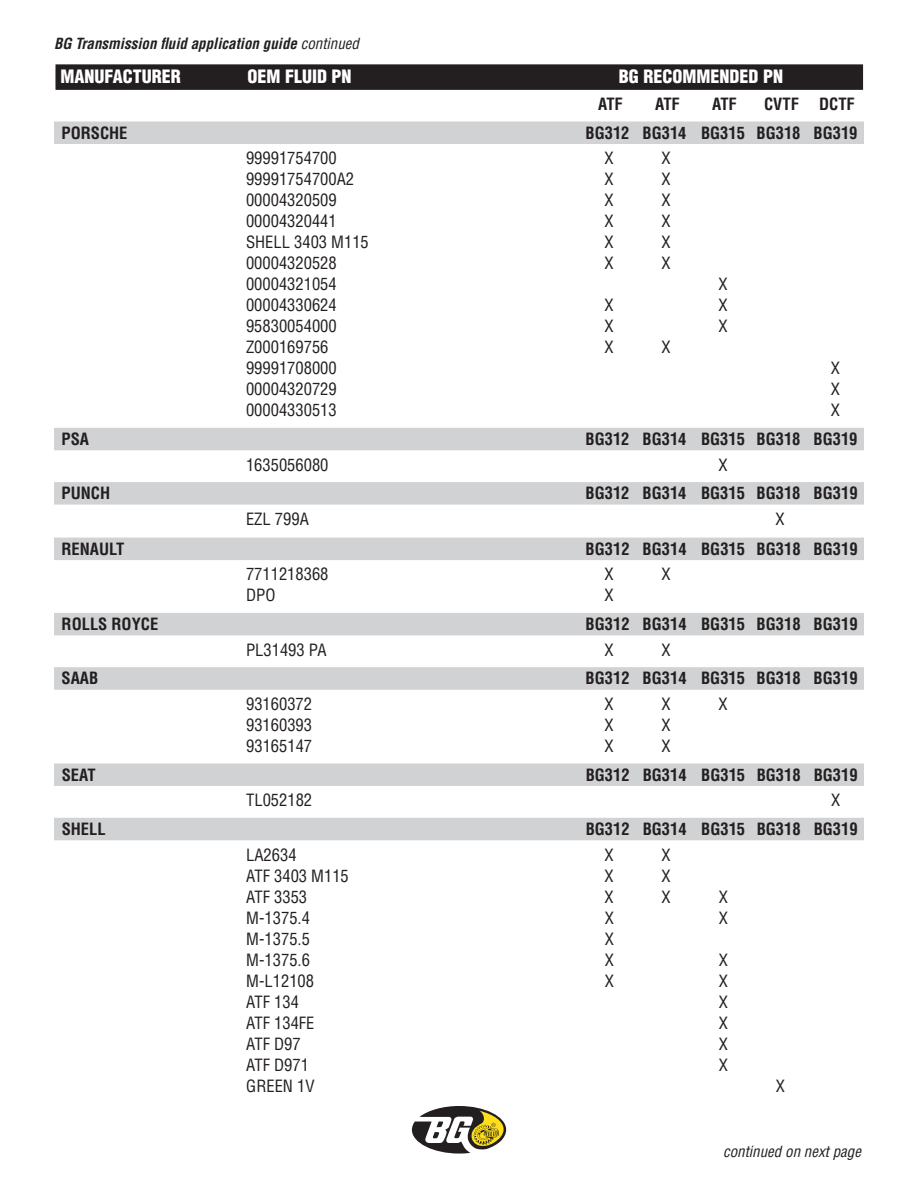
<style>
.page{position:relative;width:918px;height:1188px;background:#fff}
.page>*{position:absolute;margin:0;border:0;box-sizing:border-box;transform-origin:0 0}
.t1{font:900 condensed 18px "Helvetica LT Pro";color:#fff}
.t2{font:condensed 16.5px "Helvetica LT Pro";color:#231f20}
.t3{font:700 condensed 16.5px "Helvetica LT Pro";color:#231f20}
.t4{font:italic 700 condensed 15px "Helvetica LT Pro";color:#231f20}
.t5{font:italic condensed 15px "Helvetica LT Pro";color:#231f20}
.s1{font-weight:400}
.s2{color:#231f20}
</style>
<div class="page">
<div style="left:56px;top:64px;width:807px;height:26px;background:#231f20"></div>
<svg style="left:412px;top:1106px;width:94px;height:48px"></svg>
<div style="left:54px;top:121px;width:810px;height:23px;background:#d1d2d4"></div>
<div style="left:54px;top:428px;width:810px;height:22px;background:#d1d2d4"></div>
<div style="left:54px;top:482px;width:810px;height:23px;background:#d1d2d4"></div>
<div style="left:54px;top:538px;width:810px;height:22px;background:#d1d2d4"></div>
<div style="left:54px;top:613px;width:810px;height:22px;background:#d1d2d4"></div>
<div style="left:54px;top:667px;width:810px;height:23px;background:#d1d2d4"></div>
<div style="left:54px;top:763px;width:810px;height:23px;background:#d1d2d4"></div>
<div style="left:54px;top:818px;width:810px;height:22px;background:#d1d2d4"></div>
<p class="t4" style="left:54px;top:34px;width:307px">BG Transmission fluid application guide <span class="s1">continued</span></p>
<p class="t1" style="left:56px;top:65px;width:127px"><span class="s2">I</span>MANUFACTURER</p>
<p class="t1" style="left:248px;top:65px;width:106px">OEM FLUID PN</p>
<p class="t1" style="left:619px;top:65px;width:246px">BG RECOMMENDED PN<span class="s2">XXXXXXXX</span></p>
<p class="t3" style="left:598px;top:93px;width:26px">ATF</p>
<p class="t3" style="left:655px;top:93px;width:26px">ATF</p>
<p class="t3" style="left:712px;top:93px;width:26px">ATF</p>
<p class="t3" style="left:764px;top:93px;width:92px">CVTF DCTF</p>
<p class="t3" style="left:62px;top:122px;width:68px">PORSCHE</p>
<p class="t3" style="left:586px;top:122px;width:274px">BG312 BG314 BG315 BG318 BG319</p>
<p class="t2" style="left:246px;top:148px;width:92px">99991754700</p>
<p class="t2" style="left:604px;top:148px;width:11px">X</p>
<p class="t2" style="left:661px;top:148px;width:11px">X</p>
<p class="t2" style="left:246px;top:169px;width:110px">99991754700A2</p>
<p class="t2" style="left:604px;top:169px;width:11px">X</p>
<p class="t2" style="left:661px;top:169px;width:11px">X</p>
<p class="t2" style="left:246px;top:190px;width:92px">00004320509</p>
<p class="t2" style="left:604px;top:190px;width:11px">X</p>
<p class="t2" style="left:661px;top:190px;width:11px">X</p>
<p class="t2" style="left:246px;top:211px;width:92px">00004320441</p>
<p class="t2" style="left:604px;top:211px;width:11px">X</p>
<p class="t2" style="left:661px;top:211px;width:11px">X</p>
<p class="t2" style="left:246px;top:232px;width:124px">SHELL 3403 M115</p>
<p class="t2" style="left:604px;top:232px;width:11px">X</p>
<p class="t2" style="left:661px;top:232px;width:11px">X</p>
<p class="t2" style="left:246px;top:253px;width:92px">00004320528</p>
<p class="t2" style="left:604px;top:253px;width:11px">X</p>
<p class="t2" style="left:661px;top:253px;width:11px">X</p>
<p class="t2" style="left:246px;top:274px;width:92px">00004321054</p>
<p class="t2" style="left:718px;top:274px;width:11px">X</p>
<p class="t2" style="left:246px;top:295px;width:92px">00004330624</p>
<p class="t2" style="left:604px;top:295px;width:11px">X</p>
<p class="t2" style="left:718px;top:295px;width:11px">X</p>
<p class="t2" style="left:246px;top:316px;width:92px">95830054000</p>
<p class="t2" style="left:604px;top:316px;width:11px">X</p>
<p class="t2" style="left:718px;top:316px;width:11px">X</p>
<p class="t2" style="left:246px;top:337px;width:84px">Z000169756</p>
<p class="t2" style="left:604px;top:337px;width:11px">X</p>
<p class="t2" style="left:661px;top:337px;width:11px">X</p>
<p class="t2" style="left:246px;top:358px;width:92px">99991708000</p>
<p class="t2" style="left:831px;top:358px;width:11px">X</p>
<p class="t2" style="left:246px;top:379px;width:92px">00004320729</p>
<p class="t2" style="left:831px;top:379px;width:11px">X</p>
<p class="t2" style="left:246px;top:400px;width:92px">00004330513</p>
<p class="t2" style="left:831px;top:400px;width:11px">X</p>
<p class="t3" style="left:62px;top:428px;width:29px">PSA</p>
<p class="t3" style="left:586px;top:428px;width:274px">BG312 BG314 BG315 BG318 BG319</p>
<p class="t2" style="left:246px;top:454px;width:84px">1635056080</p>
<p class="t2" style="left:718px;top:454px;width:11px">X</p>
<p class="t3" style="left:62px;top:482px;width:50px">PUNCH</p>
<p class="t3" style="left:586px;top:482px;width:274px">BG312 BG314 BG315 BG318 BG319</p>
<p class="t2" style="left:246px;top:509px;width:64px">EZL 799A</p>
<p class="t2" style="left:775px;top:509px;width:11px">X</p>
<p class="t3" style="left:62px;top:538px;width:64px">RENAULT</p>
<p class="t3" style="left:586px;top:538px;width:274px">BG312 BG314 BG315 BG318 BG319</p>
<p class="t2" style="left:246px;top:564px;width:84px">7711218368</p>
<p class="t2" style="left:604px;top:564px;width:11px">X</p>
<p class="t2" style="left:661px;top:564px;width:11px">X</p>
<p class="t2" style="left:246px;top:585px;width:31px">DPO</p>
<p class="t2" style="left:605px;top:585px;width:11px">X</p>
<p class="t3" style="left:62px;top:613px;width:98px">ROLLS ROYCE</p>
<p class="t3" style="left:586px;top:613px;width:274px">BG312 BG314 BG315 BG318 BG319</p>
<p class="t2" style="left:246px;top:639px;width:82px">PL31493 PA</p>
<p class="t2" style="left:605px;top:639px;width:11px">X</p>
<p class="t2" style="left:662px;top:639px;width:11px">X</p>
<p class="t3" style="left:62px;top:667px;width:38px">SAAB</p>
<p class="t3" style="left:586px;top:667px;width:274px">BG312 BG314 BG315 BG318 BG319</p>
<p class="t2" style="left:246px;top:694px;width:67px">93160372</p>
<p class="t2" style="left:605px;top:694px;width:11px">X</p>
<p class="t2" style="left:662px;top:694px;width:11px">X</p>
<p class="t2" style="left:719px;top:694px;width:11px">X</p>
<p class="t2" style="left:246px;top:715px;width:67px">93160393</p>
<p class="t2" style="left:605px;top:715px;width:11px">X</p>
<p class="t2" style="left:662px;top:715px;width:11px">X</p>
<p class="t2" style="left:246px;top:736px;width:67px">93165147</p>
<p class="t2" style="left:605px;top:736px;width:11px">X</p>
<p class="t2" style="left:662px;top:736px;width:11px">X</p>
<p class="t3" style="left:62px;top:764px;width:35px">SEAT</p>
<p class="t3" style="left:586px;top:764px;width:274px">BG312 BG314 BG315 BG318 BG319</p>
<p class="t2" style="left:246px;top:790px;width:67px">TL052182</p>
<p class="t2" style="left:831px;top:790px;width:11px">X</p>
<p class="t3" style="left:62px;top:818px;width:46px">SHELL</p>
<p class="t3" style="left:586px;top:818px;width:274px">BG312 BG314 BG315 BG318 BG319</p>
<p class="t2" style="left:246px;top:844px;width:52px">LA2634</p>
<p class="t2" style="left:605px;top:844px;width:11px">X</p>
<p class="t2" style="left:662px;top:844px;width:11px">X</p>
<p class="t2" style="left:246px;top:865px;width:104px">ATF 3403 M115</p>
<p class="t2" style="left:605px;top:865px;width:11px">X</p>
<p class="t2" style="left:662px;top:865px;width:11px">X</p>
<p class="t2" style="left:246px;top:886px;width:62px">ATF 3353</p>
<p class="t2" style="left:605px;top:886px;width:11px">X</p>
<p class="t2" style="left:662px;top:886px;width:11px">X</p>
<p class="t2" style="left:719px;top:886px;width:11px">X</p>
<p class="t2" style="left:246px;top:907px;width:65px">M-1375.4</p>
<p class="t2" style="left:605px;top:907px;width:11px">X</p>
<p class="t2" style="left:719px;top:907px;width:11px">X</p>
<p class="t2" style="left:246px;top:928px;width:65px">M-1375.5</p>
<p class="t2" style="left:605px;top:928px;width:11px">X</p>
<p class="t2" style="left:246px;top:949px;width:65px">M-1375.6</p>
<p class="t2" style="left:605px;top:949px;width:11px">X</p>
<p class="t2" style="left:719px;top:949px;width:11px">X</p>
<p class="t2" style="left:246px;top:970px;width:69px">M-L12108</p>
<p class="t2" style="left:605px;top:970px;width:11px">X</p>
<p class="t2" style="left:719px;top:970px;width:11px">X</p>
<p class="t2" style="left:246px;top:991px;width:54px">ATF 134</p>
<p class="t2" style="left:719px;top:991px;width:11px">X</p>
<p class="t2" style="left:246px;top:1012px;width:70px">ATF 134FE</p>
<p class="t2" style="left:719px;top:1012px;width:11px">X</p>
<p class="t2" style="left:246px;top:1033px;width:56px">ATF D97</p>
<p class="t2" style="left:719px;top:1033px;width:11px">X</p>
<p class="t2" style="left:246px;top:1054px;width:64px">ATF D971</p>
<p class="t2" style="left:719px;top:1054px;width:11px">X</p>
<p class="t2" style="left:246px;top:1075px;width:70px">GREEN 1V</p>
<p class="t2" style="left:776px;top:1075px;width:11px">X</p>
<p class="t5" style="left:723px;top:1142px;width:139px">continued on next page</p>
</div>
